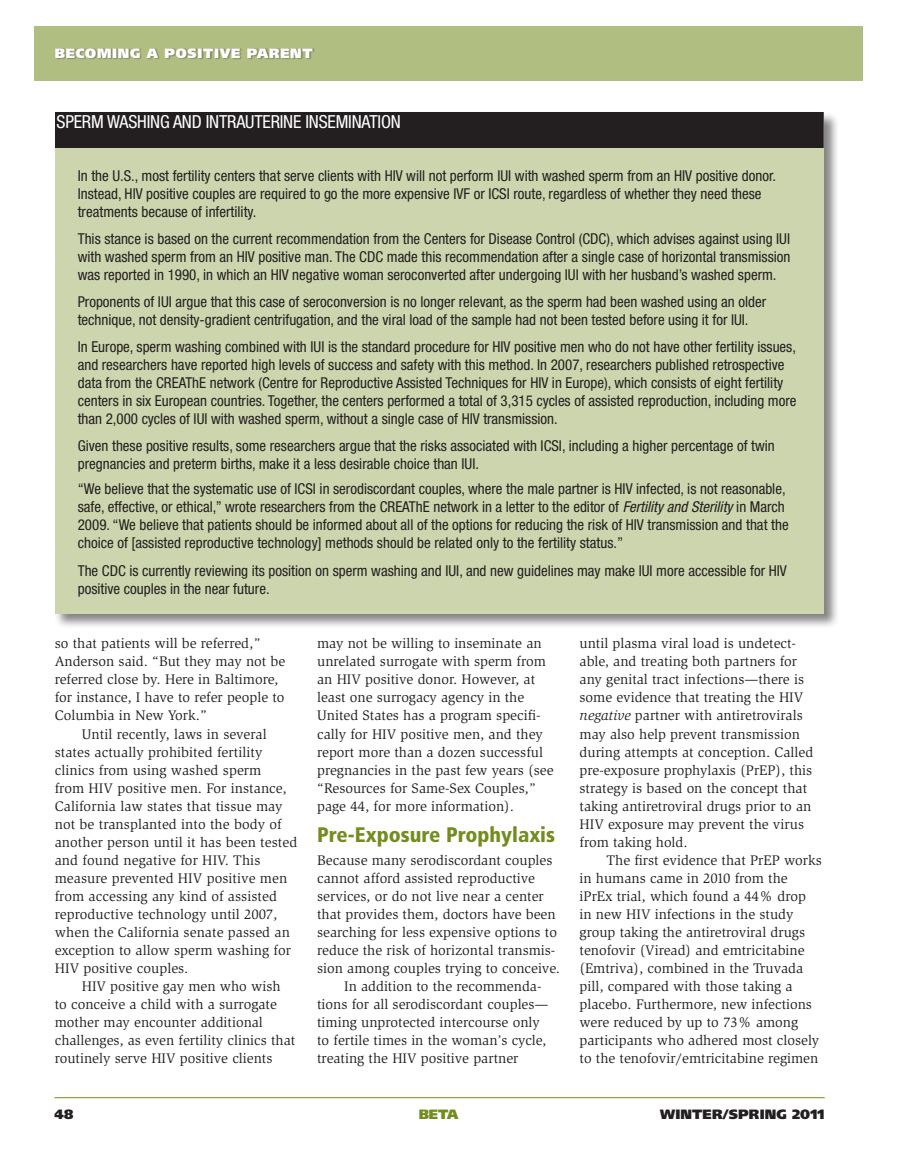
<style>
.page{position:relative;width:905px;height:1175px;background:#fff}
.page>*{position:absolute;margin:0;border:0;box-sizing:border-box;transform-origin:0 0}
.Feature_2_Header_1_l{font:900 condensed 21px "Frutiger";color:#738c1f}
.DW_Sidebar_w_black_b{font:condensed 18px "Helvetica Neue";letter-spacing:-.01em;color:#fff}
.Style-1{font:condensed 15px/18px "Helvetica Neue";color:#231f20}
.Main_Body_Text{font:14.25px/18px "Slimbach";color:#231f20}
.Main_Body_Text_1st_p{font:14.25px/18px "Slimbach";color:#231f20}
.t1{font:900 13.5px "Frutiger";letter-spacing:.05em;color:#fff}
.t2{font:900 13.5px "Frutiger";letter-spacing:.01em;color:#231f20}
.t3{font:900 13.5px "Frutiger";color:#738c1f}
.s1{font-style:italic}
</style>
<div class="page">
<div style="left:34px;top:27px;width:828px;height:54px;background:#b1be82"></div>
<div style="left:55px;top:48px;width:260px;height:13px;background:#231f20;opacity:.4"></div>
<hr style="left:54px;top:1097px;width:770px;height:1px;background:#738c1f">
<div style="left:54px;top:111px;width:785px;height:518px;background:#231f20;opacity:.55"></div>
<div style="left:55px;top:112px;width:768px;height:502px;background:#ccd5ad"></div>
<div style="left:56px;top:113px;width:767px;height:34px;background:#231f20"></div>
<div style="left:55px;top:112px;width:768px;height:36px;border:2px solid #231f20"></div>
<p class="t1" style="left:55px;top:45px;width:259px">BECOMING A POSITIVE PARENT</p>
<p class="DW_Sidebar_w_black_b" style="left:57px;top:111px;width:346px">SPERM WASHING AND INTRAUTERINE INSEMINATION</p>
<p class="Style-1" style="left:78px;top:166px;width:699px">In the U.S., most fertility centers that serve clients with HIV will not perform IUI with washed sperm from an HIV positive donor.<br>Instead, HIV positive couples are required to go the more expensive IVF or ICSI route, regardless of whether they need these treatments because of infertility.</p>
<p class="Style-1" style="left:78px;top:229px;width:714px;text-align:justify">This stance is based on the current recommendation from the Centers for Disease Control (CDC), which advises against using IUI with washed sperm from an HIV positive man. The CDC made this recommendation after a single case of horizontal transmission was reported in 1990, in which an HIV negative woman seroconverted after undergoing IUI with her husband’s washed sperm.</p>
<p class="Style-1" style="left:78px;top:292px;width:690px">Proponents of IUI argue that this case of seroconversion is no longer relevant, as the sperm had been washed using an older technique, not density-gradient centrifugation, and the viral load of the sample had not been tested before using it for IUI.</p>
<p class="Style-1" style="left:78px;top:337px;width:720px">In Europe, sperm washing combined with IUI is the standard procedure for HIV positive men who do not have other fertility issues, and researchers have reported high levels of success and safety with this method. In 2007, researchers published retrospective data from the CREAThE network (Centre for Reproductive Assisted Techniques for HIV in Europe), which consists of eight fertility centers in six European countries. Together, the centers performed a total of 3,315 cycles of assisted reproduction, including more than 2,000 cycles of IUI with washed sperm, without a single case of HIV transmission.</p>
<p class="Style-1" style="left:78px;top:436px;width:698px">Given these positive results, some researchers argue that the risks associated with ICSI, including a higher percentage of twin pregnancies and preterm births, make it a less desirable choice than IUI.</p>
<p class="Style-1" style="left:78px;top:480px;width:712px">“We believe that the systematic use of ICSI in serodiscordant couples, where the male partner is HIV infected, is not reasonable, safe, effective, or ethical,” wrote researchers from the CREAThE network in a letter to the editor of <span class="s1">Fertility and Sterility</span> in March 2009. “We believe that patients should be informed about all of the options for reducing the risk of HIV transmission and that the choice of [assisted reproductive technology] methods should be related only to the fertility status.”</p>
<p class="Style-1" style="left:78px;top:561px;width:710px">The CDC is currently reviewing its position on sperm washing and IUI, and new guidelines may make IUI more accessible for HIV positive couples in the near future.</p>
<p class="Main_Body_Text" style="left:55px;top:635px;width:232px">so that patients will be referred,” Anderson said. “But they may not be referred close by. Here in Baltimore, for instance, I have to refer people to Columbia in New York.”</p>
<p class="Main_Body_Text" style="left:55px;top:725px;width:244px;text-indent:27px">Until recently, laws in several states actually prohibited fertility clinics from using washed sperm<br>from HIV positive men. For instance, California law states that tissue may not be transplanted into the body of another person until it has been tested and found negative for HIV. This measure prevented HIV positive men from accessing any kind of assisted reproductive technology until 2007, when the California senate passed an exception to allow sperm washing for HIV positive couples.</p>
<p class="Main_Body_Text" style="left:55px;top:977px;width:242px;text-indent:27px">HIV positive gay men who wish to conceive a child with a surrogate mother may encounter additional challenges, as even fertility clinics that routinely serve HIV positive clients</p>
<p class="Main_Body_Text" style="left:317px;top:635px;width:238px">may not be willing to inseminate an unrelated surrogate with sperm from an HIV positive donor. However, at least one surrogacy agency in the United States has a program specifi&shy;cally for HIV positive men, and they report more than a dozen successful pregnancies in the past few years (see “Resources for Same-Sex Couples,” page 44, for more information).</p>
<p class="Feature_2_Header_1_l" style="left:317px;top:822px;width:239px">Pre-Exposure Prophylaxis</p>
<p class="Main_Body_Text_1st_p" style="left:317px;top:851px;width:244px">Because many serodiscordant couples cannot afford assisted reproductive services, or do not live near a center that provides them, doctors have been searching for less expensive options to reduce the risk of horizontal transmis&shy;sion among couples trying to conceive.</p>
<p class="Main_Body_Text" style="left:317px;top:977px;width:233px;text-indent:27px">In addition to the recommenda&shy;tions for all serodiscordant couples— timing unprotected intercourse only to fertile times in the woman’s cycle, treating the HIV positive partner</p>
<p class="Main_Body_Text" style="left:579px;top:635px;width:235px">until plasma viral load is undetect&shy;able, and treating both partners for any genital tract infections—there is some evidence that treating the HIV <span class="s1">negative</span> partner with antiretrovirals may also help prevent transmission during attempts at conception. Called pre-exposure prophylaxis (PrEP), this strategy is based on the concept that taking antiretroviral drugs prior to an HIV exposure may prevent the virus from taking hold.</p>
<p class="Main_Body_Text" style="left:579px;top:851px;width:244px;text-indent:27px">The first evidence that PrEP works in humans came in 2010 from the iPrEx trial, which found a 44% drop<br>in new HIV infections in the study group taking the antiretroviral drugs tenofovir (Viread) and emtricitabine (Emtriva), combined in the Truvada pill, compared with those taking a placebo. Furthermore, new infections were reduced by up to 73% among participants who adhered most closely to the tenofovir/emtricitabine regimen</p>
<p class="t2" style="left:54px;top:1106px;width:20px">48</p>
<p class="t3" style="left:419px;top:1106px;width:41px">BETA</p>
<p class="t2" style="left:660px;top:1106px;width:166px">WINTER/SPRING 2011</p>
</div>
